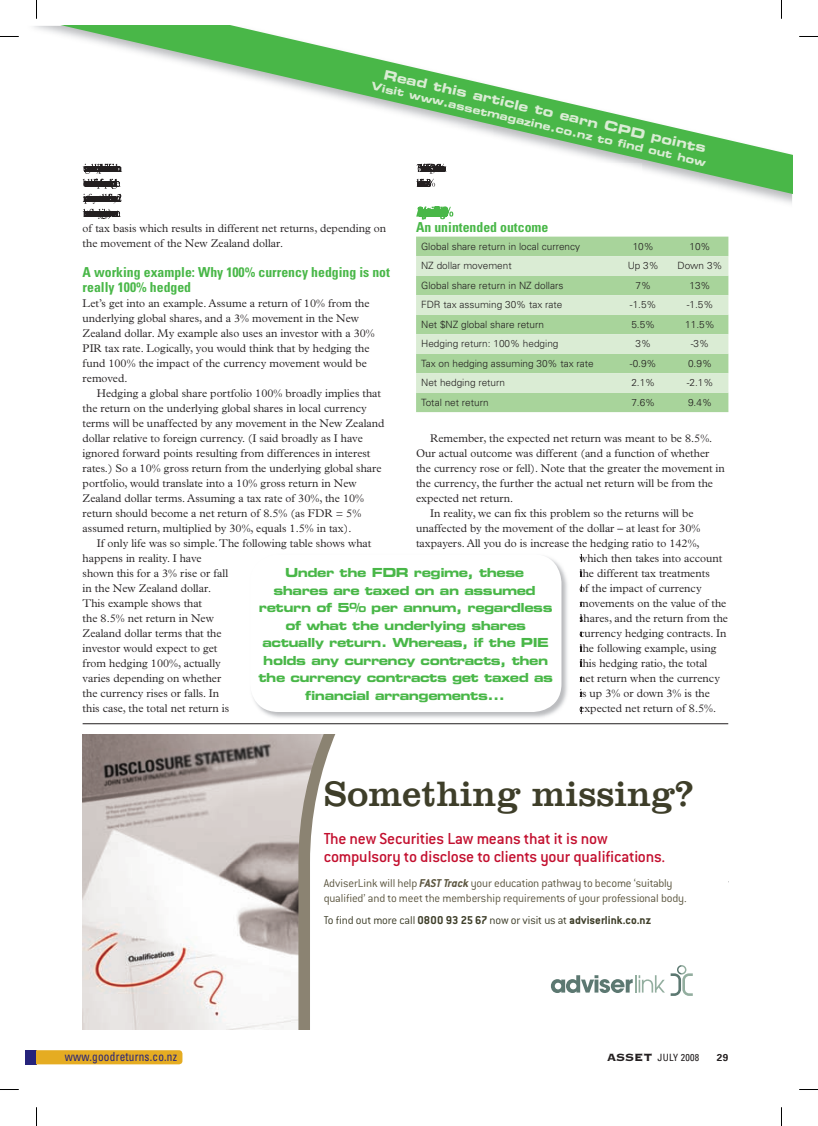
<style>
.page{position:relative;width:818px;height:1126px;background:#fff}
.page>*{position:absolute;margin:0;border:0;box-sizing:border-box;transform-origin:0 0}
.t1{font:36.25px "Clarendon BT";color:#3e3e29}
.t2{font:500 17.5px/17.5px "Conduit ITC";letter-spacing:-.015em;color:#c3102f}
.t3{font:700 condensed 13.75px/15px "Univers";color:#49b748}
.t4{font:13.12px "Eurostile Bold Extended Two";color:#daecd4}
.t5{font:12.5px/17.5px "Eurostile Bold Extended Two";letter-spacing:-.04em;color:#49b748;text-align:center}
.t6{font:300 12.5px/15px "Conduit ITC";letter-spacing:-.015em;color:#5c5640}
.t7{font:300 12.5px "Conduit ITC";letter-spacing:-.01em;color:#3e3e29}
.t8{font:condensed 12.5px "Univers";letter-spacing:.02em;color:#26237b;scale:.9 1}
.t9{font:300 11.25px/15px "Plantin";color:#231f20}
.t10{font:10.62px "Eurostile Bold Extended Two";color:#daecd4}
.t11{font:300 10px "Univers";color:#231f20}
.t12{font:condensed 10px "Univers";letter-spacing:.02em;color:#231f20}
.t13{font:700 10px "Univers";color:#231f20}
.s1{font-weight:700;font-style:italic}
.s2{font-weight:700}
.s3{font-family:"Copperplate Gothic BT";font-weight:800;font-stretch:normal;font-size:13.75px}
</style>
<div class="page">
<svg style="left:26px;top:1050px;width:156px;height:14px;background:#d9a42b"></svg>
<div style="left:416px;top:236px;width:312px;height:176px;background:#a8d49b"></div>
<svg style="left:416px;top:256px;width:312px;height:136px;background:#c5e1bc"></svg>
<img style="left:252px;top:556px;width:316px;height:162px">
<svg style="left:579px;top:569px;width:2px;height:8px"></svg>
<svg style="left:579px;top:586px;width:2px;height:21px"></svg>
<svg style="left:579px;top:614px;width:2px;height:8px"></svg>
<svg style="left:579px;top:631px;width:2px;height:83px"></svg>
<div style="left:250px;top:554px;width:311px;height:158px;background:#fff;border-radius:28px"></div>
<img style="left:83px;top:734px;width:215px;height:295px">
<svg style="left:298px;top:734px;width:12px;height:295px;background:#9b9385"></svg>
<svg style="left:310px;top:734px;width:383px;height:262px"></svg>
<svg style="left:550px;top:975px;width:114px;height:17px"></svg>
<svg style="left:670px;top:964px;width:22px;height:31px"></svg>
<hr style="left:83px;top:723px;width:644px;height:1px;background:#231f20">
<img style="left:95px;top:201px;width:27px;height:3px">
<img style="left:95px;top:209px;width:26px;height:10px">
<svg style="left:83px;top:201px;width:12px;height:16px"></svg>
<img style="left:419px;top:206px;width:35px;height:13px">
<svg style="left:416px;top:207px;width:13px;height:12px"></svg>
<svg style="left:33px;top:26px;width:758px;height:175px"></svg>
<svg style="left:0;top:36px;width:19px;height:1px"></svg>
<svg style="left:799px;top:36px;width:17px;height:1px"></svg>
<svg style="left:0;top:1089px;width:19px;height:1px"></svg>
<svg style="left:799px;top:1089px;width:17px;height:1px"></svg>
<svg style="left:36px;top:0;width:1px;height:19px"></svg>
<svg style="left:36px;top:1107px;width:1px;height:18px"></svg>
<p class="t4" style="left:386px;top:65px;width:331px;rotate:13deg">Read this article to earn CPD points</p>
<p class="t10" style="left:373px;top:78px;width:345px;rotate:13deg">Visit www.assetmagazine.co.nz to fi nd out how</p>
<p class="t3" style="left:416px;top:219px;width:134px">An unintended outcome</p>
<p class="t11" style="left:421px;top:240px;width:160px">Global share return in local currency</p>
<p class="t11" style="left:632px;top:240px;width:23px">10%</p>
<p class="t11" style="left:689px;top:240px;width:23px">10%</p>
<p class="t11" style="left:421px;top:259px;width:92px">NZ dollar movement</p>
<p class="t11" style="left:627px;top:259px;width:33px">Up 3%</p>
<p class="t11" style="left:677px;top:259px;width:47px">Down 3%</p>
<p class="t11" style="left:421px;top:279px;width:144px">Global share return in NZ dollars</p>
<p class="t11" style="left:635px;top:279px;width:17px">7%</p>
<p class="t11" style="left:689px;top:279px;width:23px">13%</p>
<p class="t11" style="left:421px;top:298px;width:143px">FDR tax assuming 30% tax rate</p>
<p class="t11" style="left:629px;top:298px;width:28px">-1.5%</p>
<p class="t11" style="left:686px;top:298px;width:28px">-1.5%</p>
<p class="t11" style="left:421px;top:318px;width:124px">Net $NZ global share return</p>
<p class="t11" style="left:631px;top:318px;width:25px">5.5%</p>
<p class="t11" style="left:685px;top:318px;width:31px">11.5%</p>
<p class="t11" style="left:421px;top:337px;width:139px">Hedging return: 100% hedging</p>
<p class="t11" style="left:635px;top:337px;width:17px">3%</p>
<p class="t11" style="left:690px;top:337px;width:20px">-3%</p>
<p class="t11" style="left:421px;top:357px;width:174px">Tax on hedging assuming 30% tax rate</p>
<p class="t11" style="left:629px;top:357px;width:28px">-0.9%</p>
<p class="t11" style="left:687px;top:357px;width:25px">0.9%</p>
<p class="t11" style="left:421px;top:376px;width:85px">Net hedging return</p>
<p class="t11" style="left:631px;top:376px;width:25px">2.1%</p>
<p class="t11" style="left:686px;top:376px;width:28px">-2.1%</p>
<p class="t11" style="left:421px;top:396px;width:69px">Total net return</p>
<p class="t11" style="left:631px;top:396px;width:25px">7.6%</p>
<p class="t11" style="left:687px;top:396px;width:25px">9.4%</p>
<p class="t9" style="left:430px;top:430px;width:283px">Remember, the expected net return was meant to be 8.5%.</p>
<p class="t9" style="left:416px;top:445px;width:294px">Our actual outcome was different (and a function of whether</p>
<p class="t9" style="left:416px;top:460px;width:310px">the currency rose or fell). Note that the greater the movement in</p>
<p class="t9" style="left:416px;top:475px;width:298px">the currency, the further the actual net return will be from the</p>
<p class="t9" style="left:416px;top:490px;width:98px">expected net return.</p>
<p class="t9" style="left:430px;top:505px;width:264px">In reality, we can fix this problem so the returns will be</p>
<p class="t9" style="left:416px;top:520px;width:285px">unaffected by the movement of the dollar – at least for 30%</p>
<p class="t9" style="left:416px;top:535px;width:285px">taxpayers. All you do is increase the hedging ratio to 142%,</p>
<p class="t9" style="left:579px;top:550px;width:144px">which then takes into account</p>
<p class="t9" style="left:579px;top:565px;width:132px">the different tax treatments</p>
<p class="t9" style="left:579px;top:580px;width:124px">of the impact of currency</p>
<p class="t9" style="left:579px;top:595px;width:149px">movements on the value of the</p>
<p class="t9" style="left:579px;top:610px;width:150px">shares, and the return from the</p>
<p class="t9" style="left:579px;top:625px;width:149px">currency hedging contracts. In</p>
<p class="t9" style="left:579px;top:640px;width:139px">the following example, using</p>
<p class="t9" style="left:579px;top:655px;width:130px">this hedging ratio, the total</p>
<p class="t9" style="left:579px;top:670px;width:142px">net return when the currency</p>
<p class="t9" style="left:579px;top:685px;width:132px">is up 3% or down 3% is the</p>
<p class="t9" style="left:579px;top:700px;width:138px">expected net return of 8.5%.</p>
<p class="t9" style="left:83px;top:220px;width:305px">of tax basis which results in different net returns, depending on the movement of the New Zealand dollar.</p>
<p class="t3" style="left:83px;top:264px;width:309px">A working example: Why 100% currency hedging is not really 100% hedged</p>
<p class="t9" style="left:83px;top:295px;width:293px">Let’s get into an example. Assume a return of 10% from the underlying global shares, and a 3% movement in the New Zealand dollar. My example also uses an investor with a 30% PIR tax rate. Logically, you would think that by hedging the fund 100% the impact of the currency movement would be removed.</p>
<p class="t9" style="left:83px;top:385px;width:303px;text-indent:14px">Hedging a global share portfolio 100% broadly implies that the return on the underlying global shares in local currency terms will be unaffected by any movement in the New Zealand dollar relative to foreign currency. (I said broadly as I have ignored forward points resulting from differences in interest rates.) So a 10% gross return from the underlying global share portfolio, would translate into a 10% gross return in New Zealand dollar terms. Assuming a tax rate of 30%, the 10% return should become a net return of 8.5% (as FDR = 5% assumed return, multiplied by 30%, equals 1.5% in tax).</p>
<p class="t9" style="left:83px;top:535px;width:290px;text-indent:14px">If only life was so simple. The following table shows what happens in reality. I have<br>shown this for a 3% rise or fall<br>in the New Zealand dollar.<br>This example shows that<br>the 8.5% net return in New<br>Zealand dollar terms that the<br>investor would expect to get<br>from hedging 100%, actually<br>varies depending on whether<br>the currency rises or falls. In<br>this case, the total net return is</p>
<p class="t5" style="left:258px;top:564px;width:296px">Under the FDR regime, these shares are taxed on an assumed return of 5% per annum, regardless of what the underlying shares actually return. Whereas, if the PIE holds any currency contracts, then the currency contracts get taxed as financial arrangements...</p>
<h1 class="t1" style="left:323px;top:771px;width:371px">Something missing?</h1>
<h2 class="t2" style="left:323px;top:829px;width:343px">The new Securities Law means that it is now compulsory to disclose to clients your qualifications.</h2>
<p class="t6" style="left:323px;top:875px;width:364px">AdviserLink will help <span class="s1">FAST Track</span> your education pathway to become ‘suitably qualified’ and to meet the membership requirements of your professional body.</p>
<p class="t7" style="left:323px;top:913px;width:329px">To find out more call <span class="s2">0800 93 25 67</span> now or visit us at <span class="s2">adviserlink.co.nz</span></p>
<p class="t8" style="left:65px;top:1048px;width:126px">www.goodreturns.co.nz</p>
<p class="t12" style="left:606px;top:1050px;width:94px"><span class="s3">ASSET</span> JULY 2008</p>
<p class="t13" style="left:716px;top:1051px;width:13px">29</p>
</div>
